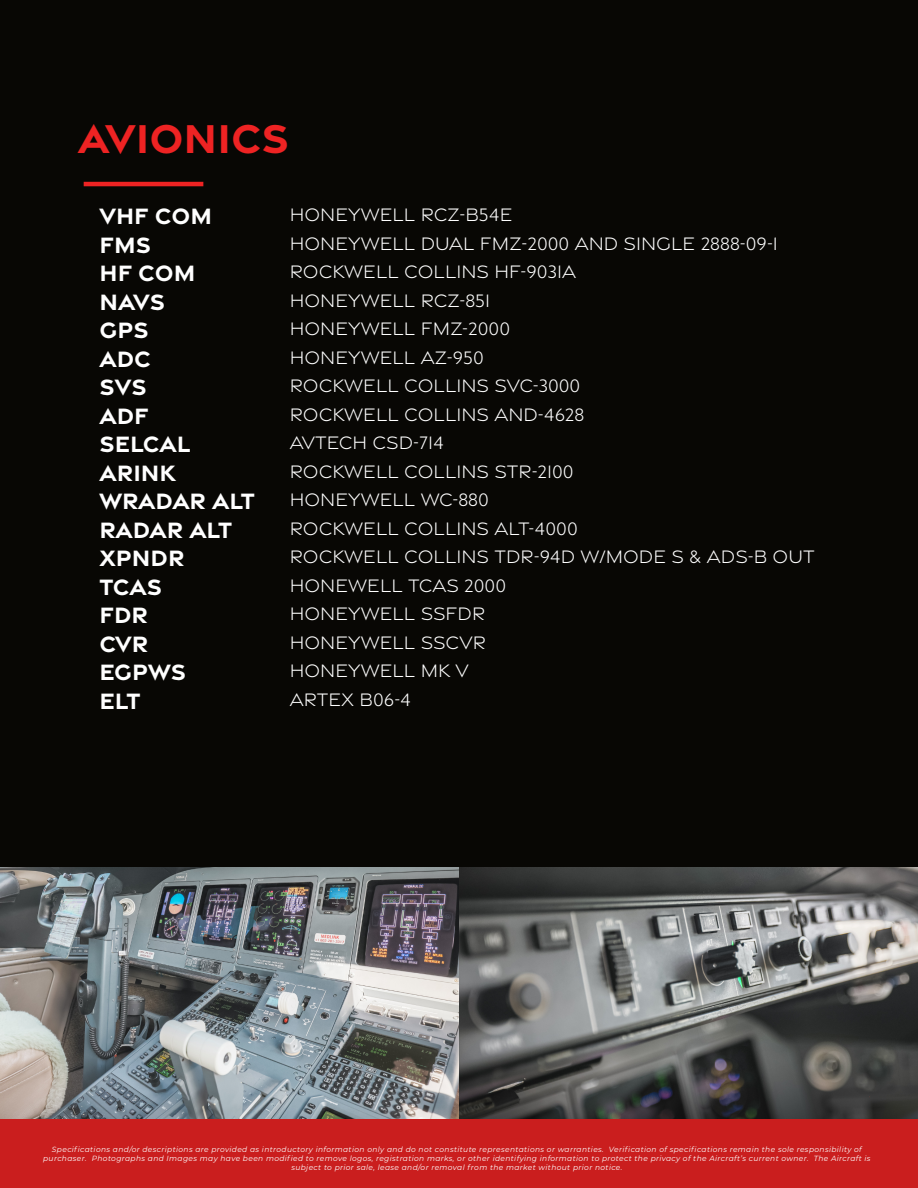
<style>
.page{position:relative;width:918px;height:1188px;background:#080704}
.page>*{position:absolute;margin:0;border:0;box-sizing:border-box;transform-origin:0 0}
.t1{font:700 43.5px "Gravesend Sans";color:#ee2323}
.t2{font:700 24px/28.5px "Gravesend Sans";color:#fff}
.t3{font:300 19.5px/28.5px "Gravesend Sans";color:#fff}
.t4{font:italic 7.5px/9px "Montserrat";letter-spacing:.05em;color:#fff;text-align:center}
</style>
<div class="page">
<div style="left:0;top:1049px;width:918px;height:139px;background:#ca1e1e"></div>
<hr style="left:84px;top:182px;width:119px;height:4px;background:#ee2323">
<img style="left:0;top:868px;width:918px;height:250px">
<h1 class="t1" style="left:78px;top:124px;width:212px">AVIONICS</h1>
<h2 class="t2" style="left:100px;top:203px;width:157px">VHF COM<br>FMS<br>HF COM<br>NAVS<br>GPS<br>ADC<br>SVS<br>ADF<br>SELCAL<br>ARINK<br>WRADAR ALT<br>RADAR ALT<br>XPNDR<br>TCAS<br>FDR<br>CVR<br>EGPWS<br>ELT</h2>
<p class="t3" style="left:290px;top:202px;width:526px">HONEYWELL RCZ-B54E<br>HONEYWELL DUAL FMZ-2000 AND SINGLE 2888-09-1<br>ROCKWELL COLLINS HF-9031A<br>HONEYWELL RCZ-851<br>HONEYWELL FMZ-2000<br>HONEYWELL AZ-950<br>ROCKWELL COLLINS SVC-3000<br>ROCKWELL COLLINS AND-4628<br>AVTECH CSD-714<br>ROCKWELL COLLINS STR-2100<br>HONEYWELL WC-880<br>ROCKWELL COLLINS ALT-4000<br>ROCKWELL COLLINS TDR-94D W/MODE S &amp; ADS-B OUT<br>HONEWELL TCAS 2000<br>HONEYWELL SSFDR<br>HONEYWELL SSCVR<br>HONEYWELL MK V<br>ARTEX B06-4</p>
<p class="t4" style="left:43px;top:1145px;width:829px">Specifications and/or descriptions are provided as introductory information only and do not constitute representations or warranties. Verification of specifications remain the sole responsibility of purchaser. Photographs and Images may have been modified to remove logos, registration marks, or other identifying information to protect the privacy of the Aircraft’s current owner. The Aircraft is subject to prior sale, lease and/or removal from the market without prior notice.</p>
</div>
